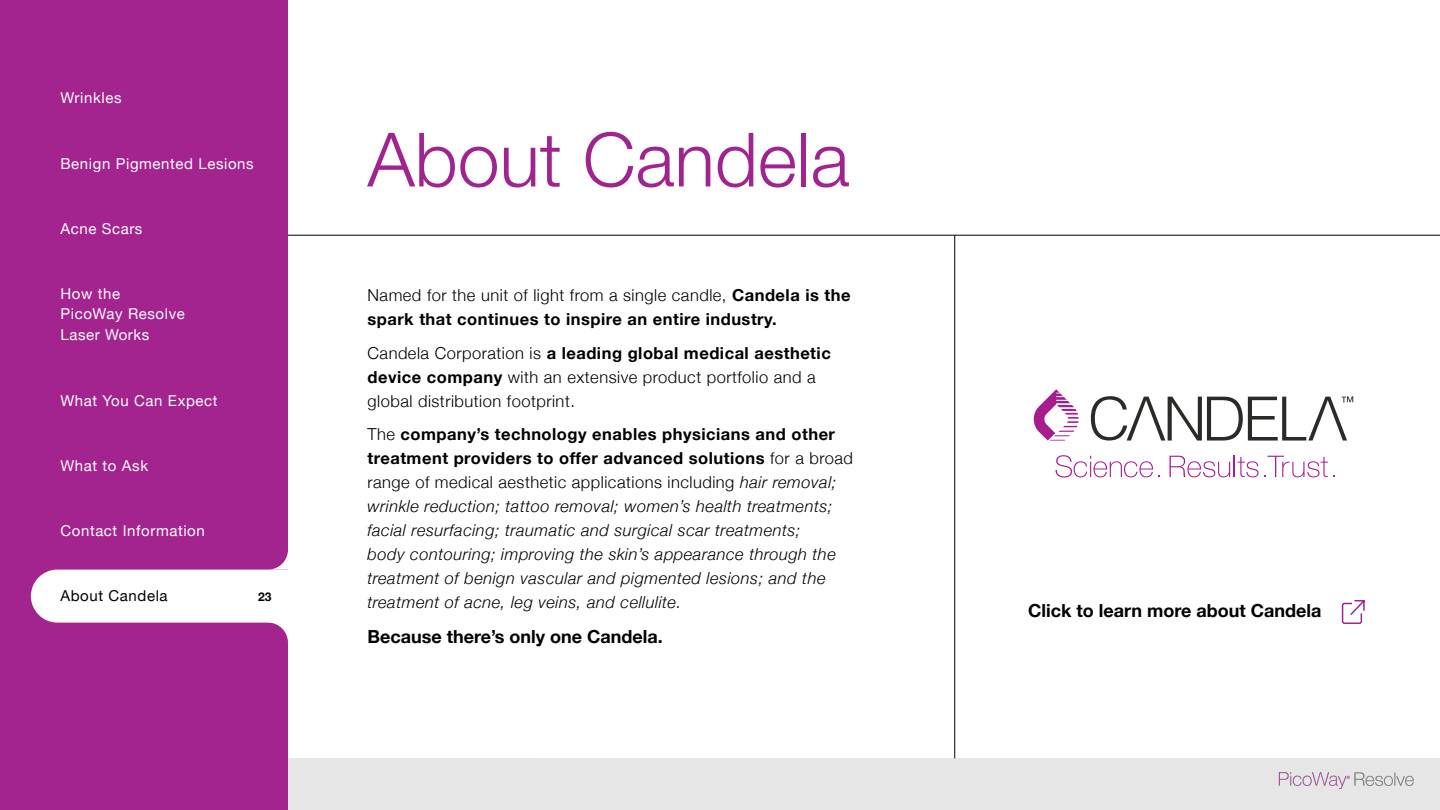
<style>
.page{position:relative;width:1440px;height:810px;background:#fff}
.page>*{position:absolute;margin:0;border:0;box-sizing:border-box;transform-origin:0 0}
.t1{font:300 75px "Helvetica Neue";color:#9f248f}
.t2{font:700 18px "Helvetica Neue";color:#000}
.t3{font:italic 300 16.5px/24px "Helvetica Neue";letter-spacing:.03em;color:#000}
.t4{font:300 16.5px/24px "Helvetica Neue";letter-spacing:.03em;color:#000}
.t5{font:700 16.5px/24px "Helvetica Neue";letter-spacing:.03em;color:#000}
.t6{font:15px/19.5px "Helvetica Neue";letter-spacing:.04em;color:#fff}
.t7{font:15px "Helvetica Neue";letter-spacing:.04em;color:#000}
.t8{font:700 12px "Helvetica Neue";color:#000}
.s1{font-weight:300}
.s2{font-weight:700}
.s3{font-style:normal}
.s4{font-weight:700;font-style:normal}
</style>
<div class="page">
<div style="left:288px;top:758px;width:1152px;height:52px;background:#e6e6e6"></div>
<div style="left:0;top:0;width:288px;height:810px;background:#a3238f"></div>
<div style="left:31px;top:570px;width:284px;height:53px;background:#fff;border-radius:27px"></div>
<svg style="left:268px;top:551px;width:20px;height:90px"></svg>
<hr style="left:288px;top:235px;width:1152px;height:1px;background:#000">
<hr style="left:955px;top:235px;width:1px;height:523px;background:#000">
<svg style="left:1341px;top:600px;width:24px;height:24px"></svg>
<svg style="left:1056px;top:455px;width:104px;height:23px"></svg>
<svg style="left:1170px;top:456px;width:165px;height:21px"></svg>
<svg style="left:1091px;top:396px;width:262px;height:45px"></svg>
<svg style="left:1034px;top:389px;width:45px;height:52px"></svg>
<img style="left:1278px;top:772px;width:136px;height:18px">
<p class="t6" style="left:60px;top:89px;width:63px">Wrinkles</p>
<p class="t6" style="left:60px;top:154px;width:195px">Benign Pigmented Lesions</p>
<p class="t6" style="left:60px;top:220px;width:84px">Acne Scars</p>
<p class="t6" style="left:60px;top:285px;width:126px">How the<br>PicoWay Resolve</p>
<p class="t6" style="left:60px;top:326px;width:91px">Laser Works</p>
<p class="t6" style="left:60px;top:391px;width:159px">What You Can Expect</p>
<p class="t6" style="left:60px;top:457px;width:89px">What to Ask</p>
<p class="t6" style="left:60px;top:522px;width:146px">Contact Information</p>
<p class="t7" style="left:60px;top:585px;width:109px">About Candela</p>
<p class="t8" style="left:258px;top:587px;width:15px">23</p>
<h1 class="t1" style="left:368px;top:99px;width:484px">About Candela</h1>
<p class="t5" style="left:368px;top:283px;width:485px"><span class="s1">Named for the unit of light from a single candle,</span> Candela is the spark that continues to inspire an entire industry.</p>
<p class="t4" style="left:368px;top:340px;width:465px">Candela Corporation is <span class="s2">a leading global medical aesthetic device company</span> with an extensive product portfolio and a global distribution footprint.</p>
<p class="t3" style="left:368px;top:421px;width:487px"><span class="s3">The</span> <span class="s4">company’s technology enables physicians and other treatment providers to offer advanced solutions</span> <span class="s3">for a broad range of medical aesthetic applications including</span> hair removal; wrinkle reduction; tattoo removal; women’s health treatments; facial resurfacing; traumatic and surgical scar treatments;<br>body contouring; improving the skin’s appearance through the treatment of benign vascular and pigmented lesions; and the treatment of acne, leg veins, and cellulite.</p>
<p class="t2" style="left:367px;top:622px;width:297px">Because there’s only one Candela.</p>
<p class="t2" style="left:1028px;top:596px;width:295px">Click to learn more about Candela</p>
</div>
